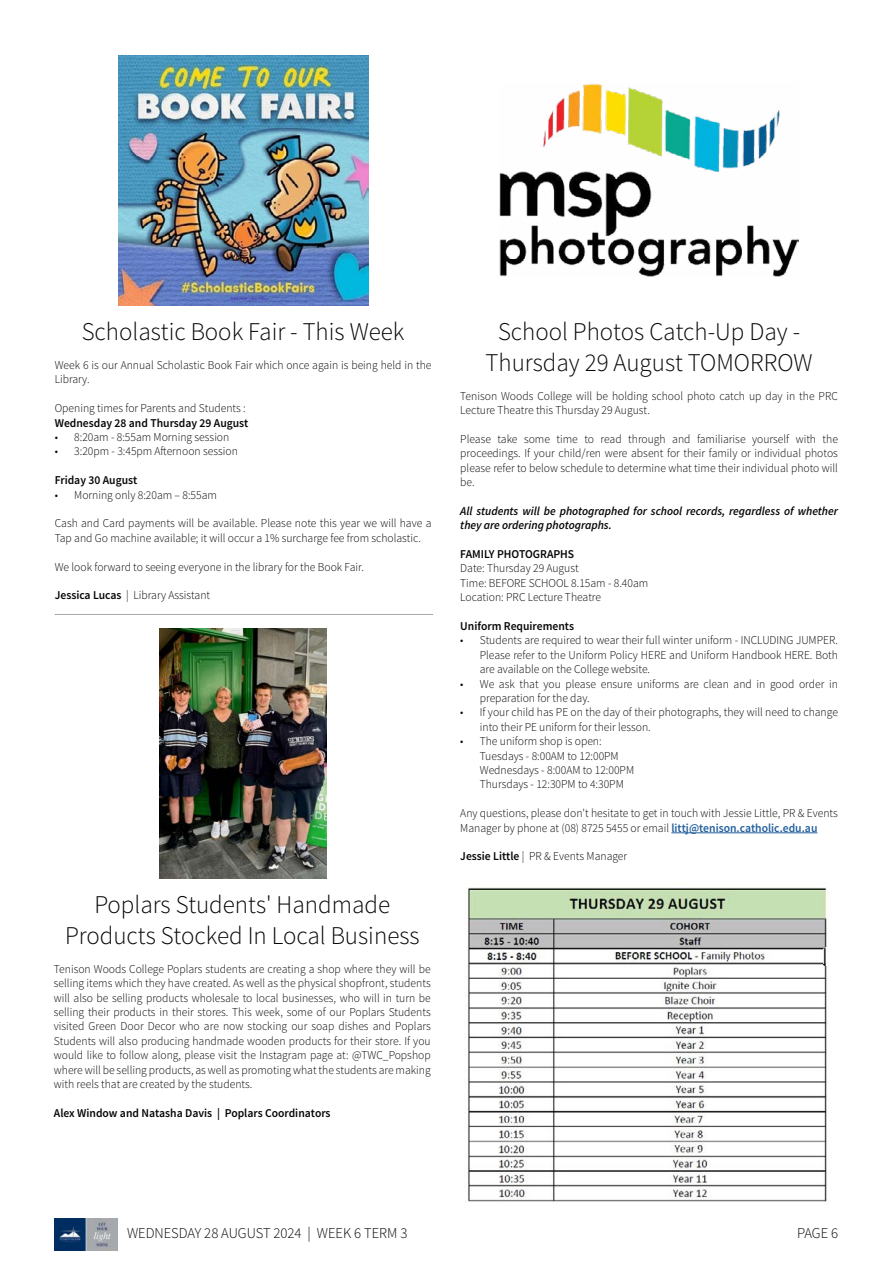
<style>
.page{position:relative;width:893px;height:1263px;background:#fff}
.page>*{position:absolute;margin:0;border:0;box-sizing:border-box;transform-origin:0 0}
.t1{font:300 25.5px/30.6px "Source Sans Pro";color:#060606;text-align:center}
.t2{font:300 15px "Source Sans Pro";color:#060606}
.t3{font:300 12px/14.4px "Source Sans Pro";color:#060606}
.t4{font:600 12px "Source Sans Pro";color:#060606}
.t5{font:italic 600 12px/14.4px "Source Sans Pro";color:#060606}
.s1{font-weight:600}
.s2{font-weight:600;color:#215e9e}
</style>
<div class="page">
<img style="left:54px;top:1218px;width:64px;height:32px">
<hr style="left:55px;top:614px;width:378px;height:1px;background:#a7a9ac">
<img style="left:119px;top:55px;width:250px;height:250px">
<img style="left:499px;top:84px;width:299px;height:193px">
<img style="left:160px;top:628px;width:166px;height:250px">
<hr style="left:671px;top:832px;width:146px;height:1px;background:#215e9e">
<img style="left:467px;top:887px;width:360px;height:315px">
<img style="left:823px;top:948px;width:4px;height:17px">
<h1 class="t1" style="left:82px;top:317px;width:324px">Scholastic Book Fair - This Week</h1>
<p class="t3" style="left:55px;top:358px;width:378px">Week 6 is our Annual Scholastic Book Fair which once again is being held in the<br>Library.</p>
<p class="t3" style="left:55px;top:401px;width:193px">Opening times for Parents and Students :</p>
<p class="t4" style="left:55px;top:415px;width:195px">Wednesday 28 and Thursday 29 August</p>
<p class="t3" style="left:55px;top:430px;width:176px">• 8:20am - 8:55am Morning session</p>
<p class="t3" style="left:55px;top:444px;width:185px">• 3:20pm - 3:45pm Afternoon session</p>
<p class="t4" style="left:55px;top:473px;width:84px">Friday 30 August</p>
<p class="t3" style="left:55px;top:487px;width:164px">• Morning only 8:20am – 8:55am</p>
<p class="t3" style="left:55px;top:516px;width:378px">Cash and Card payments will be available. Please note this year we will have a<br>Tap and Go machine available; it will occur a 1% surcharge fee from scholastic.</p>
<p class="t3" style="left:55px;top:559px;width:311px">We look forward to seeing everyone in the library for the Book Fair.</p>
<p class="t3" style="left:55px;top:588px;width:157px"><span class="s1">Jessica Lucas</span> | Library Assistant</p>
<h1 class="t1" style="left:65px;top:890px;width:356px">Poplars Students' Handmade<br>Products Stocked In Local Business</h1>
<p class="t3" style="left:54px;top:962px;width:378px;text-align:justify">Tenison Woods College Poplars students are creating a shop where they will be selling items which they have created. As well as the physical shopfront, students will also be selling products wholesale to local businesses, who will in turn be selling their products in their stores. This week, some of our Poplars Students visited Green Door Decor who are now stocking our soap dishes and Poplars Students will also producing handmade wooden products for their store. If you would like to follow along, please visit the Instagram page at: @TWC_Popshop where will be selling products, as well as promoting what the students are making with reels that are created by the students.</p>
<p class="t4" style="left:54px;top:1105px;width:278px">Alex Window and Natasha Davis | Poplars Coordinators</p>
<h1 class="t1" style="left:486px;top:317px;width:328px">School Photos Catch-Up Day -<br>Thursday 29 August TOMORROW</h1>
<p class="t3" style="left:460px;top:388px;width:379px">Tenison Woods College will be holding school photo catch up day in the PRC<br>Lecture Theatre this Thursday 29 August.</p>
<p class="t3" style="left:460px;top:432px;width:379px;text-align:justify">Please take some time to read through and familiarise yourself with the proceedings. If your child/ren were absent for their family or individual photos please refer to below schedule to determine what time their individual photo will be.</p>
<p class="t5" style="left:460px;top:504px;width:379px">All students will be photographed for school records, regardless of whether they are ordering photographs.</p>
<p class="t4" style="left:460px;top:546px;width:115px">FAMILY PHOTOGRAPHS</p>
<p class="t3" style="left:460px;top:561px;width:189px">Date: Thursday 29 August<br>Time: BEFORE SCHOOL 8.15am - 8.40am<br>Location: PRC Lecture Theatre</p>
<p class="t4" style="left:460px;top:618px;width:115px">Uniform Requirements</p>
<p class="t3" style="left:480px;top:633px;width:360px;text-align:justify;text-indent:-20px">• Students are required to wear their full winter uniform - INCLUDING JUMPER.<br>Please refer to the Uniform Policy HERE and Uniform Handbook HERE. Both are available on the College website.</p>
<p class="t3" style="left:480px;top:676px;width:360px;text-indent:-20px">• We ask that you please ensure uniforms are clean and in good order in preparation for the day.</p>
<p class="t3" style="left:480px;top:705px;width:360px;text-indent:-20px">• If your child has PE on the day of their photographs, they will need to change into their PE uniform for their lesson.</p>
<p class="t3" style="left:480px;top:734px;width:156px;text-indent:-20px">• The uniform shop is open:<br>Tuesdays - 8:00AM to 12:00PM<br>Wednesdays - 8:00AM to 12:00PM<br>Thursdays - 12:30PM to 4:30PM</p>
<p class="t3" style="left:460px;top:806px;width:379px">Any questions, please don't hesitate to get in touch with Jessie Little, PR &amp; Events<br>Manager by phone at (08) 8725 5455 or email <span class="s2">littj@tenison.catholic.edu.au</span></p>
<p class="t3" style="left:460px;top:849px;width:168px"><span class="s1">Jessie Little</span> | PR &amp; Events Manager</p>
<p class="t2" style="left:127px;top:1223px;width:282px">WEDNESDAY 28 AUGUST 2024 | WEEK 6 TERM 3</p>
<p class="t2" style="left:797px;top:1224px;width:43px">PAGE 6</p>
</div>
